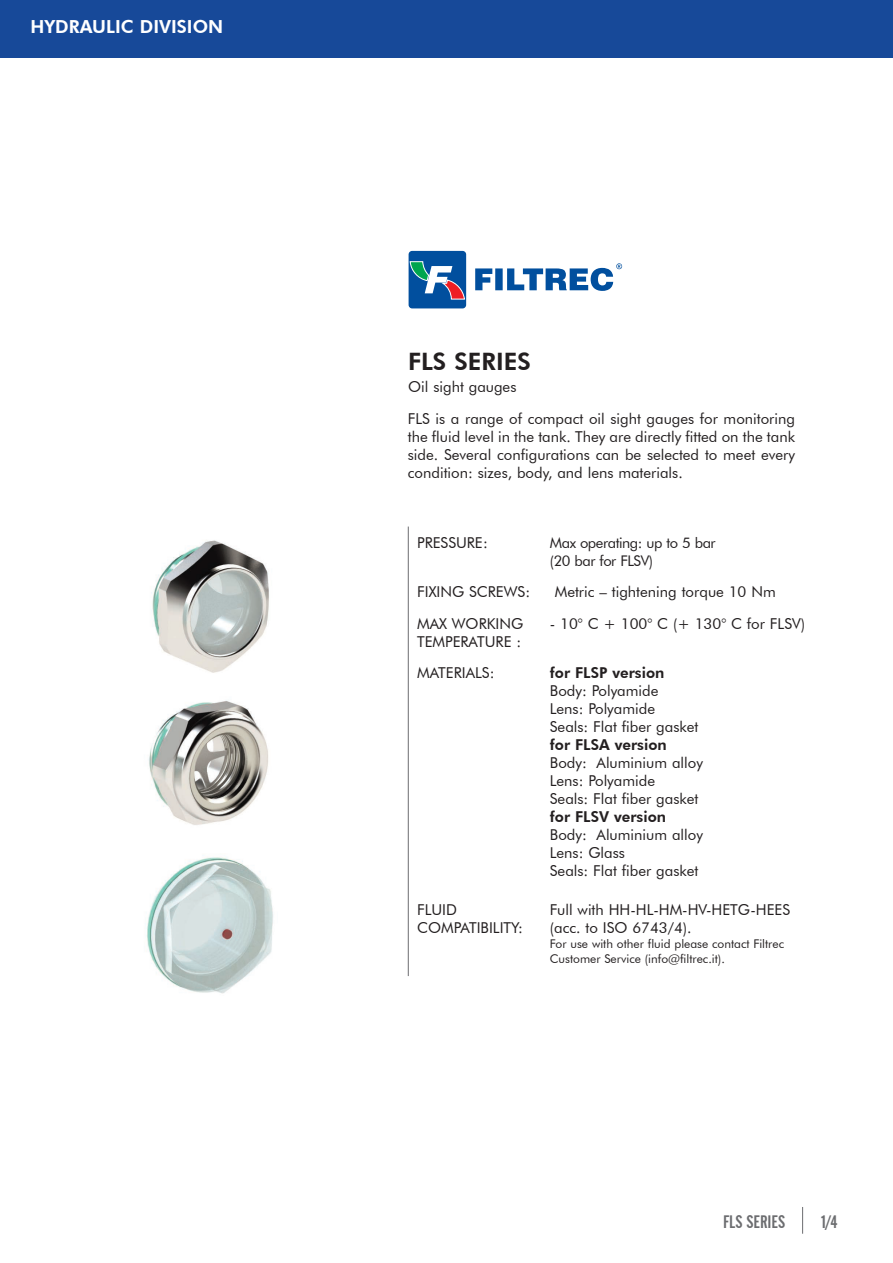
<style>
.page{position:relative;width:893px;height:1263px;background:#fff}
.page>*{position:absolute;margin:0;border:0;box-sizing:border-box;transform-origin:0 0}
.t1{font:800 24px "Futura BT";color:#231f20}
.t2{font:800 18px "Futura BT";color:#fff}
.t3{font:18px "Alternate Gothic No 2 BT";color:#6c6d70}
.t4{font:15px/18px "Futura BT";color:#231f20}
.t5{font:800 15px "Futura BT";color:#231f20}
.t6{font:14.7px/17.7px "Futura BT";letter-spacing:-.03em;color:#231f20}
.t7{font:12px/14.4px "Futura BT";color:#231f20}
</style>
<div class="page">
<img style="left:147px;top:540px;width:126px;height:454px">
<svg style="left:409px;top:251px;width:57px;height:58px;background:#366ca2"></svg>
<svg style="left:475px;top:263px;width:147px;height:28px"></svg>
<div style="left:0;top:0;width:893px;height:57px;background:#174999"></div>
<svg style="left:802px;top:1207px;width:1px;height:27px"></svg>
<hr style="left:408px;top:526px;width:1px;height:450px;background:#6c6d70">
<p class="t2" style="left:30px;top:16px;width:194px">HYDRAULIC DIVISION</p>
<h1 class="t1" style="left:408px;top:347px;width:124px">FLS SERIES</h1>
<p class="t4" style="left:408px;top:370px;width:389px;line-height:32.1px">Oil sight gauges<br>FLS is a range of compact oil sight gauges for monitoring</p>
<p class="t4" style="left:408px;top:427px;width:389px;text-align:justify">the fluid level in the tank. They are directly fitted on the tank side. Several configurations can be selected to meet every condition: sizes, body, and lens materials.</p>
<p class="t4" style="left:417px;top:534px;width:72px">PRESSURE:</p>
<p class="t6" style="left:550px;top:534px;width:167px">Max operating: up to 5 bar (20 bar for FLSV)</p>
<p class="t4" style="left:417px;top:582px;width:114px">FIXING SCREWS:</p>
<p class="t4" style="left:555px;top:582px;width:222px">Metric – tightening torque 10 Nm</p>
<p class="t4" style="left:417px;top:615px;width:108px">MAX WORKING<br>TEMPERATURE :</p>
<p class="t4" style="left:550px;top:615px;width:257px">- 10° C + 100° C (+ 130° C for FLSV)</p>
<p class="t4" style="left:417px;top:663px;width:79px">MATERIALS:</p>
<p class="t5" style="left:550px;top:663px;width:116px">for FLSP version</p>
<p class="t4" style="left:550px;top:681px;width:150px">Body: Polyamide<br>Lens: Polyamide<br>Seals: Flat fiber gasket</p>
<p class="t5" style="left:550px;top:735px;width:118px">for FLSA version</p>
<p class="t4" style="left:550px;top:753px;width:155px">Body: Aluminium alloy<br>Lens: Polyamide<br>Seals: Flat fiber gasket</p>
<p class="t5" style="left:550px;top:807px;width:118px">for FLSV version</p>
<p class="t4" style="left:550px;top:825px;width:155px">Body: Aluminium alloy<br>Lens: Glass<br>Seals: Flat fiber gasket</p>
<p class="t4" style="left:417px;top:900px;width:107px">FLUID<br>COMPATIBILITY:</p>
<p class="t4" style="left:550px;top:900px;width:242px">Full with HH-HL-HM-HV-HETG-HEES (acc. to ISO 6743/4).</p>
<p class="t7" style="left:550px;top:937px;width:236px">For use with other fluid please contact Filtrec<br>Customer Service (info@filtrec.it).</p>
<p class="t3" style="left:723px;top:1212px;width:63px">FLS SERIES</p>
<p class="t3" style="left:821px;top:1212px;width:18px">1/4</p>
</div>
